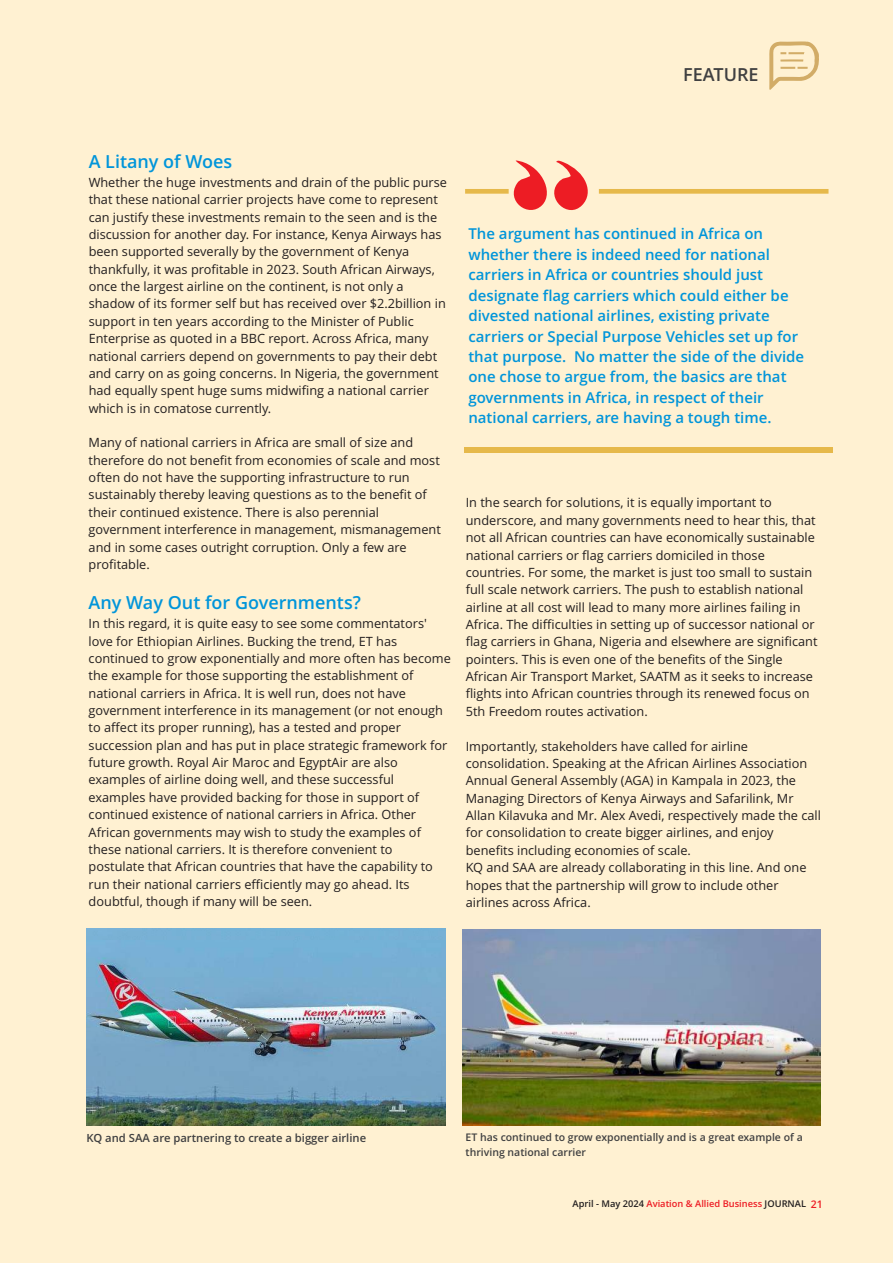
<style>
.page{position:relative;width:893px;height:1263px;background:#fff}
.page>*{position:absolute;margin:0;border:0;box-sizing:border-box;transform-origin:0 0}
.t1{font:600 18px "Open Sans";color:#0095da}
.t2{font:600 18px "Open Sans";color:#404041}
.t3{font:600 15px/20.4px "Open Sans";color:#0095da}
.t4{font:12.75px/17.4px "Open Sans";color:#231f20}
.t5{font:600 11.25px "Open Sans";color:#404041}
.t6{font:600 10.5px/14.2px "Open Sans";color:#404041}
.t7{font:600 10.5px "Open Sans";color:#ed1c24}
.t8{font:600 9.3px "Open Sans";color:#ed1c24}
.s1{color:#231f20}
</style>
<div class="page">
<hr style="left:0;top:0;width:1px;height:1263px;background:#fff1d2">
<div style="left:1px;top:0;width:892px;height:1263px;background:#fff1d2"></div>
<img style="left:87px;top:939px;width:359px;height:186px">
<div style="left:87px;top:928px;width:359px;height:11px;background:#76b1d6"></div>
<img style="left:462px;top:930px;width:359px;height:196px">
<div style="left:464px;top:447px;width:368px;height:5px;background:#e6b94b"></div>
<svg style="left:465px;top:160px;width:363px;height:50px"></svg>
<svg style="left:769px;top:41px;width:50px;height:49px"></svg>
<h1 class="t2" style="left:683px;top:67px;width:77px">FEATURE</h1>
<h1 class="t1" style="left:89px;top:154px;width:145px">A Litany of Woes</h1>
<p class="t4" style="left:89px;top:175px;width:360px">Whether the huge investments and drain of the public purse that these national carrier projects have come to represent can justify these investments remain to the seen and is the discussion for another day. For instance, Kenya Airways has been supported severally by the government of Kenya thankfully, it was profitable in 2023. South African Airways, once the largest airline on the continent, is not only a shadow of its former self but has received over $2.2billion in support in ten years according to the Minister of Public Enterprise as quoted in a BBC report. Across Africa, many national carriers depend on governments to pay their debt and carry on as going concerns. In Nigeria, the government had equally spent huge sums midwifing a national carrier which is in comatose currently.</p>
<p class="t4" style="left:89px;top:435px;width:354px">Many of national carriers in Africa are small of size and therefore do not benefit from economies of scale and most often do not have the supporting infrastructure to run sustainably thereby leaving questions as to the benefit of their continued existence. There is also perennial government interference in management, mismanagement and in some cases outright corruption. Only a few are profitable.</p>
<h1 class="t1" style="left:89px;top:595px;width:274px">Any Way Out for Governments?</h1>
<p class="t4" style="left:89px;top:616px;width:364px">In this regard, it is quite easy to see some commentators' love for Ethiopian Airlines. Bucking the trend, ET has continued to grow exponentially and more often has become the example for those supporting the establishment of national carriers in Africa. It is well run, does not have government interference in its management (or not enough to affect its proper running), has a tested and proper succession plan and has put in place strategic framework for future growth. Royal Air Maroc and EgyptAir are also examples of airline doing well, and these successful examples have provided backing for those in support of continued existence of national carriers in Africa. Other African governments may wish to study the examples of these national carriers. It is therefore convenient to postulate that African countries that have the capability to run their national carriers efficiently may go ahead. Its doubtful, though if many will be seen.</p>
<p class="t3" style="left:468px;top:225px;width:337px">The argument has continued in Africa on whether there is indeed need for national carriers in Africa or countries should just designate flag carriers which could either be divested national airlines, existing private carriers or Special Purpose Vehicles set up for that purpose. No matter the side of the divide one chose to argue from, the basics are that governments in Africa, in respect of their national carriers, are having a tough time.</p>
<p class="t4" style="left:466px;top:495px;width:353px">In the search for solutions, it is equally important to underscore, and many governments need to hear this, that not all African countries can have economically sustainable national carriers or flag carriers domiciled in those countries. For some, the market is just too small to sustain full scale network carriers. The push to establish national airline at all cost will lead to many more airlines failing in Africa. The difficulties in setting up of successor national or flag carriers in Ghana, Nigeria and elsewhere are significant pointers. This is even one of the benefits of the Single African Air Transport Market, SAATM as it seeks to increase flights into African countries through its renewed focus on 5th Freedom routes activation.</p>
<p class="t4" style="left:466px;top:738px;width:357px">Importantly, stakeholders have called for airline consolidation. Speaking at the African Airlines Association Annual General Assembly (AGA) in Kampala in 2023, the Managing Directors of Kenya Airways and Safarilink, Mr Allan Kilavuka and Mr. Alex Avedi, respectively made the call for consolidation to create bigger airlines, and enjoy benefits including economies of scale.<br>KQ and SAA are already collaborating in this line. And one hopes that the partnership will grow to include other airlines across Africa.</p>
<p class="t5" style="left:87px;top:1133px;width:281px">KQ and SAA are partnering to create a bigger airline</p>
<p class="t6" style="left:466px;top:1131px;width:339px">ET has continued to grow exponentially and is a great example of a thriving national carrier</p>
<p class="t7" style="left:811px;top:1200px;width:13px">21</p>
<p class="t8" style="left:572px;top:1200px;width:235px"><span class="s1">April - May 2024</span> Aviation &amp; Allied Business <span class="s1">JOURNAL</span></p>
</div>
